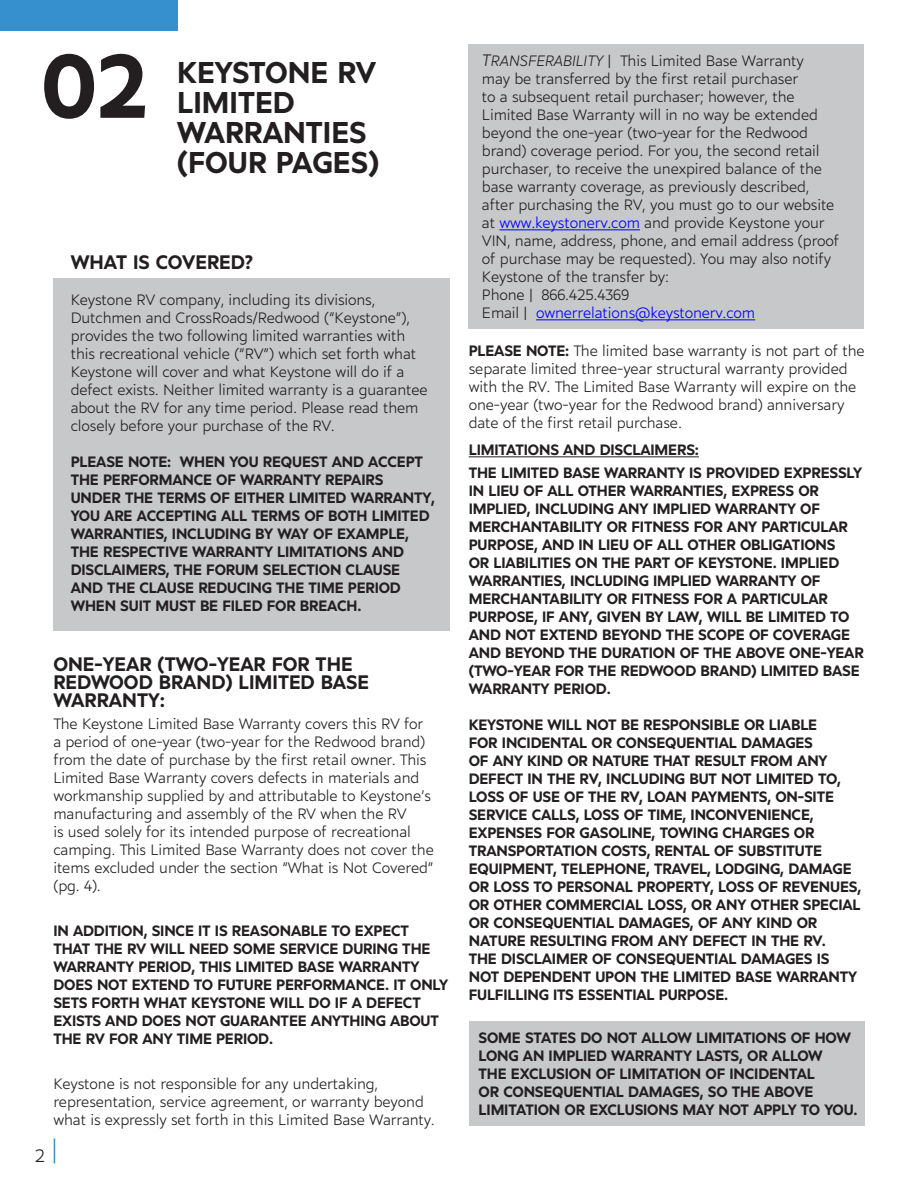
<style>
.page{position:relative;width:918px;height:1188px;background:#fff}
.page>*{position:absolute;margin:0;border:0;box-sizing:border-box;transform-origin:0 0}
.t1{font:600 90px "Marcher";color:#231f20}
.arial_normal{font:600 30px "Marcher";color:#231f20}
.Text{font:600 19.5px/18px "Marcher";color:#231f20}
.t2{font:300 18px "Marcher";color:#231f20}
.Text-2{font:600 15px/18px "Marcher";letter-spacing:-.01em;color:#231f20}
.Text-3{font:300 15px/18px "Marcher";letter-spacing:-.01em;color:#231f20}
.t3{font:300 15px "Marcher";letter-spacing:-.01em;color:#00f}
.s1{font-style:italic;font-size:16.5px}
.s2{font-style:italic}
.s3{color:#00f}
.s4{color:#231f20}
.s5{font-weight:600}
</style>
<div class="page">
<div style="left:0;top:0;width:177px;height:30px;background:#3790ce"></div>
<div style="left:53px;top:278px;width:396px;height:353px;background:#c7c8ca"></div>
<div style="left:469px;top:44px;width:395px;height:285px;background:#c7c8ca"></div>
<hr style="left:499px;top:229px;width:141px;height:1px;background:#00f">
<hr style="left:536px;top:319px;width:219px;height:1px;background:#00f">
<hr style="left:469px;top:456px;width:230px;height:1px;background:#231f20">
<div style="left:470px;top:1022px;width:395px;height:104px;background:#c7c8ca"></div>
<svg style="left:54px;top:1138px;width:1px;height:25px"></svg>
<p class="t1" style="left:42px;top:14px;width:107px">02</p>
<p class="arial_normal" style="left:177px;top:49px;width:200px">KEYSTONE RV</p>
<p class="arial_normal" style="left:177px;top:79px;width:119px">LIMITED</p>
<p class="arial_normal" style="left:177px;top:109px;width:191px">WARRANTIES</p>
<p class="arial_normal" style="left:177px;top:139px;width:203px">(FOUR PAGES)</p>
<p class="Text" style="left:71px;top:251px;width:183px">WHAT IS COVERED?</p>
<p class="Text-3" style="left:71px;top:289px;width:358px">Keystone RV company, including its divisions, Dutchmen and CrossRoads/Redwood (“Keystone”), provides the two following limited warranties with this recreational vehicle (“RV”) which set forth what Keystone will cover and what Keystone will do if a defect exists. Neither limited warranty is a guarantee about the RV for any time period. Please read them closely before your purchase of the RV.</p>
<p class="Text-2" style="left:71px;top:451px;width:366px">PLEASE NOTE: WHEN YOU REQUEST AND ACCEPT THE PERFORMANCE OF WARRANTY REPAIRS UNDER THE TERMS OF EITHER LIMITED WARRANTY, YOU ARE ACCEPTING ALL TERMS OF BOTH LIMITED WARRANTIES, INCLUDING BY WAY OF EXAMPLE, THE RESPECTIVE WARRANTY LIMITATIONS AND DISCLAIMERS, THE FORUM SELECTION CLAUSE AND THE CLAUSE REDUCING THE TIME PERIOD WHEN SUIT MUST BE FILED FOR BREACH.</p>
<p class="t2" style="left:35px;top:1142px;width:12px">2</p>
<p class="Text" style="left:53px;top:653px;width:317px">ONE-YEAR (TWO-YEAR FOR THE<br>REDWOOD BRAND) LIMITED BASE<br>WARRANTY:</p>
<p class="Text-3" style="left:53px;top:714px;width:382px">The Keystone Limited Base Warranty covers this RV for a period of one-year (two-year for the Redwood brand) from the date of purchase by the first retail owner. This Limited Base Warranty covers defects in materials and workmanship supplied by and attributable to Keystone’s manufacturing and assembly of the RV when the RV<br>is used solely for its intended purpose of recreational camping. This Limited Base Warranty does not cover the items excluded under the section “What is Not Covered” (pg. 4).</p>
<p class="Text-2" style="left:53px;top:921px;width:396px">IN ADDITION, SINCE IT IS REASONABLE TO EXPECT THAT THE RV WILL NEED SOME SERVICE DURING THE WARRANTY PERIOD, THIS LIMITED BASE WARRANTY DOES NOT EXTEND TO FUTURE PERFORMANCE. IT ONLY SETS FORTH WHAT KEYSTONE WILL DO IF A DEFECT EXISTS AND DOES NOT GUARANTEE ANYTHING ABOUT THE RV FOR ANY TIME PERIOD.</p>
<p class="Text-3" style="left:53px;top:1074px;width:383px">Keystone is not responsible for any undertaking, representation, service agreement, or warranty beyond what is expressly set forth in this Limited Base Warranty.</p>
<p class="Text-3" style="left:482px;top:51px;width:359px"><span class="s1">T</span><span class="s2">RANSFERABILITY</span> | This Limited Base Warranty<br>may be transferred by the first retail purchaser<br>to a subsequent retail purchaser; however, the Limited Base Warranty will in no way be extended beyond the one-year (two-year for the Redwood brand) coverage period. For you, the second retail purchaser, to receive the unexpired balance of the base warranty coverage, as previously described, after purchasing the RV, you must go to our website at <span class="s3">www.keystonerv.com</span> and provide Keystone your VIN, name, address, phone, and email address (proof of purchase may be requested). You may also notify Keystone of the transfer by:</p>
<p class="Text-3" style="left:482px;top:285px;width:149px">Phone | 866.425.4369</p>
<p class="t3" style="left:482px;top:302px;width:275px"><span class="s4">Email |</span> ownerrelations@keystonerv.com</p>
<p class="Text-3" style="left:469px;top:340px;width:398px"><span class="s5">PLEASE NOTE:</span> The limited base warranty is not part of the separate limited three-year structural warranty provided with the RV. The Limited Base Warranty will expire on the one-year (two-year for the Redwood brand) anniversary date of the first retail purchase.</p>
<p class="Text-2" style="left:469px;top:440px;width:232px">LIMITATIONS AND DISCLAIMERS:</p>
<p class="Text-2" style="left:469px;top:462px;width:397px">THE LIMITED BASE WARRANTY IS PROVIDED EXPRESSLY IN LIEU OF ALL OTHER WARRANTIES, EXPRESS OR IMPLIED, INCLUDING ANY IMPLIED WARRANTY OF MERCHANTABILITY OR FITNESS FOR ANY PARTICULAR PURPOSE, AND IN LIEU OF ALL OTHER OBLIGATIONS<br>OR LIABILITIES ON THE PART OF KEYSTONE. IMPLIED WARRANTIES, INCLUDING IMPLIED WARRANTY OF MERCHANTABILITY OR FITNESS FOR A PARTICULAR PURPOSE, IF ANY, GIVEN BY LAW, WILL BE LIMITED TO AND NOT EXTEND BEYOND THE SCOPE OF COVERAGE AND BEYOND THE DURATION OF THE ABOVE ONE-YEAR (TWO-YEAR FOR THE REDWOOD BRAND) LIMITED BASE WARRANTY PERIOD.</p>
<p class="Text-2" style="left:469px;top:714px;width:394px">KEYSTONE WILL NOT BE RESPONSIBLE OR LIABLE<br>FOR INCIDENTAL OR CONSEQUENTIAL DAMAGES<br>OF ANY KIND OR NATURE THAT RESULT FROM ANY DEFECT IN THE RV, INCLUDING BUT NOT LIMITED TO, LOSS OF USE OF THE RV, LOAN PAYMENTS, ON-SITE SERVICE CALLS, LOSS OF TIME, INCONVENIENCE, EXPENSES FOR GASOLINE, TOWING CHARGES OR TRANSPORTATION COSTS, RENTAL OF SUBSTITUTE EQUIPMENT, TELEPHONE, TRAVEL, LODGING, DAMAGE OR LOSS TO PERSONAL PROPERTY, LOSS OF REVENUES, OR OTHER COMMERCIAL LOSS, OR ANY OTHER SPECIAL OR CONSEQUENTIAL DAMAGES, OF ANY KIND OR NATURE RESULTING FROM ANY DEFECT IN THE RV.<br>THE DISCLAIMER OF CONSEQUENTIAL DAMAGES IS NOT DEPENDENT UPON THE LIMITED BASE WARRANTY FULFILLING ITS ESSENTIAL PURPOSE.</p>
<p class="Text-2" style="left:479px;top:1027px;width:381px">SOME STATES DO NOT ALLOW LIMITATIONS OF HOW LONG AN IMPLIED WARRANTY LASTS, OR ALLOW<br>THE EXCLUSION OF LIMITATION OF INCIDENTAL<br>OR CONSEQUENTIAL DAMAGES, SO THE ABOVE LIMITATION OR EXCLUSIONS MAY NOT APPLY TO YOU.</p>
</div>
